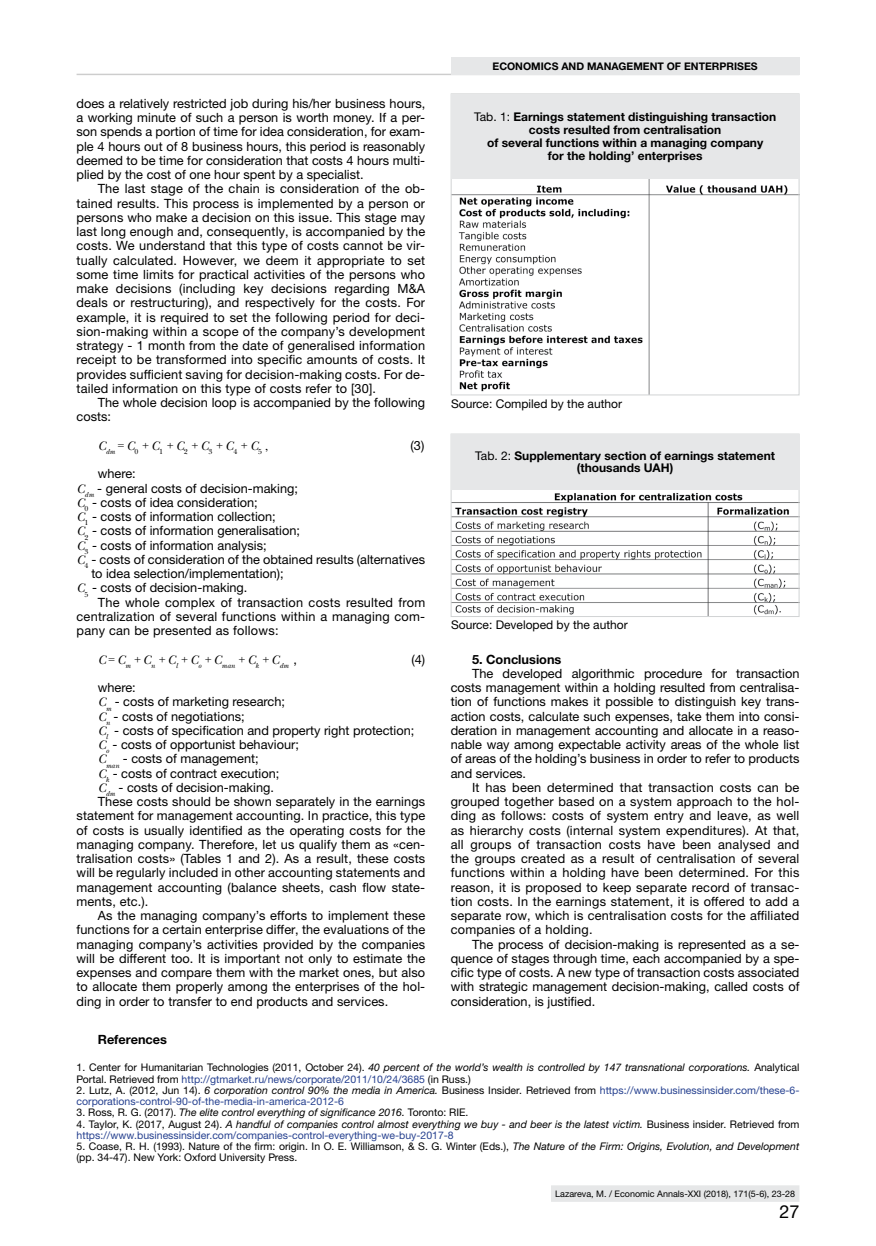
<style>
.page{position:relative;width:876px;height:1246px;background:#fff}
.page>*{position:absolute;margin:0;border:0;box-sizing:border-box;transform-origin:0 0}
.Литература_англ_2016{font:18px "Helvetica Neue LTW1 G";color:#000}
.Абзац_англ_2016{font:12.75px/14.2px "Helvetica Neue LTW1 G";color:#000;text-align:justify}
.Список{font:12.75px/14.2px "Helvetica Neue LTW1 G";color:#000}
.Абзац_англ_2016-2{font:italic 12.75px "New Baskerville C";color:#000}
.Абзац_англ_2016-3{font:700 12.75px "Helvetica Neue LTW1 G";color:#000}
.Таблицы_шапка{font:700 12px/12.8px "Helvetica Neue LTW1 G";color:#000;text-align:center}
.Таблицы__рисунки__по{font:12px "Helvetica Neue LTW1 G";color:#000}
.Литература_англ_2016-2{font:10.5px/11.2px "Helvetica Neue LTW1 G";color:#25408f}
.Литература_англ_2016-3{font:10.5px/11.2px "Helvetica Neue LTW1 G";color:#000}
.Литература_англ_2016-4{font:italic 10.5px "Helvetica Neue LTW1 G";color:#000}
.t1{font:700 10.5px "Helvetica Neue LTW1 G";color:#000}
.Колонтитулы{font:9px "Helvetica Neue LTW1 G";color:#000}
.s1{font-style:normal}
.s2{font-family:"New Baskerville C";font-style:italic}
.s3{font-family:"Helvetica Neue LTW1 G";font-style:normal}
.s4{font-weight:400}
.s5{font-style:italic}
.s6{color:#25408f}
.s7{color:#000}
.s8{font-style:italic;color:#000}
</style>
<div class="page">
<hr style="left:77px;top:74px;width:722px;height:1px;background:#000">
<div style="left:451px;top:57px;width:348px;height:17px;background:#e6e7e8"></div>
<div style="left:551px;top:1185px;width:248px;height:17px;background:#e6e7e8"></div>
<img style="left:453px;top:178px;width:344px;height:215px">
<div style="left:451px;top:94px;width:348px;height:84px;background:#e6e7e8"></div>
<img style="left:453px;top:489px;width:344px;height:126px">
<div style="left:451px;top:434px;width:348px;height:55px;background:#e6e7e8"></div>
<p class="Абзац_англ_2016" style="left:77px;top:96px;width:350px">does a relatively restricted job during his/her business hours, a working minute of such a person is worth money. If a per&shy;son spends a portion of time for idea consideration, for exam&shy;ple 4 hours out of 8 business hours, this period is reasonably deemed to be time for consideration that costs 4 hours multi&shy;plied by the cost of one hour spent by a specialist.</p>
<p class="Абзац_англ_2016" style="left:77px;top:182px;width:350px;text-indent:21px">The last stage of the chain is consideration of the ob&shy;tained results. This process is implemented by a person or persons who make a decision on this issue. This stage may last long enough and, consequently, is accompanied by the costs. We understand that this type of costs cannot be vir&shy;tually calculated. However, we deem it appropriate to set some time limits for practical activities of the persons who make decisions (including key decisions regarding M&amp;A deals or restructuring), and respectively for the costs. For example, it is required to set the following period for deci&shy;sion-making within a scope of the company’s development strategy - 1 month from the date of generalised information receipt to be transformed into specific amounts of costs. It provides sufficient saving for decision-making costs. For de&shy;tailed information on this type of costs refer to [30].</p>
<p class="Абзац_англ_2016" style="left:77px;top:395px;width:350px;text-indent:21px">The whole decision loop is accompanied by the following costs:</p>
<p class="Абзац_англ_2016-2" style="left:98px;top:438px;width:172px">C<sub>dm</sub> = C<sub>0</sub> + C<sub>1</sub> + C<sub>2</sub> + C<sub>3</sub> + C<sub>4</sub> + C<sub>5</sub> <span class="s1">,</span></p>
<p class="Абзац_англ_2016" style="left:411px;top:438px;width:15px">(3)</p>
<p class="Абзац_англ_2016" style="left:98px;top:467px;width:40px">where:</p>
<p class="Список" style="left:77px;top:481px;width:223px"><span class="s2">C</span><sub>dm</sub> - general costs of decision-making;</p>
<p class="Список" style="left:77px;top:495px;width:183px"><span class="s2">C</span><sub>0</sub> - costs of idea consideration;</p>
<p class="Список" style="left:77px;top:509px;width:201px"><span class="s2">C</span><sub>1</sub> - costs of information collection;</p>
<p class="Список" style="left:77px;top:524px;width:225px"><span class="s2">C</span><sub>2</sub> - costs of information generalisation;</p>
<p class="Список" style="left:77px;top:538px;width:192px"><span class="s2">C</span><sub>3</sub> - costs of information analysis;</p>
<p class="Список" style="left:91px;top:552px;width:335px;text-indent:-15px"><span class="s2">C</span><sub>4</sub> - costs of consideration of the obtained results (alternatives to idea selection/implementation);</p>
<p class="Список" style="left:77px;top:581px;width:172px"><span class="s2">C</span><sub>5</sub> - costs of decision-making.</p>
<p class="Абзац_англ_2016" style="left:77px;top:595px;width:350px;text-indent:21px">The whole complex of transaction costs resulted from centralization of several functions within a managing com&shy;pany can be presented as follows:</p>
<p class="Абзац_англ_2016-2" style="left:98px;top:652px;width:201px">C= C<sub>m</sub> + C<sub>n</sub> + C<sub>l</sub> + C<sub>o</sub> + C<sub>man</sub> + C<sub>k</sub> + C<sub>dm</sub> <span class="s3">,</span></p>
<p class="Абзац_англ_2016" style="left:411px;top:652px;width:15px">(4)</p>
<p class="Абзац_англ_2016" style="left:98px;top:680px;width:40px">where:</p>
<p class="Абзац_англ_2016" style="left:98px;top:695px;width:189px"><span class="s2">C</span><sub>m</sub> - costs of marketing research;</p>
<p class="Абзац_англ_2016" style="left:98px;top:709px;width:148px"><span class="s2">C</span><sub>n</sub> - costs of negotiations;</p>
<p class="Абзац_англ_2016" style="left:98px;top:723px;width:318px"><span class="s2">C</span><sub>l</sub> - costs of specification and property right protection;</p>
<p class="Абзац_англ_2016" style="left:98px;top:737px;width:203px"><span class="s2">C</span><sub>o</sub> - costs of opportunist behaviour;</p>
<p class="Абзац_англ_2016" style="left:98px;top:752px;width:162px"><span class="s2">C</span><sub>man</sub> - costs of management;</p>
<p class="Абзац_англ_2016" style="left:98px;top:766px;width:183px"><span class="s2">C</span><sub>k</sub> - costs of contract execution;</p>
<p class="Абзац_англ_2016" style="left:98px;top:780px;width:178px"><span class="s2">C</span><sub>dm</sub> - costs of decision-making.</p>
<p class="Абзац_англ_2016" style="left:77px;top:794px;width:350px;text-indent:21px">These costs should be shown separately in the earnings statement for management accounting. In practice, this type of costs is usually identified as the operating costs for the managing company. Therefore, let us qualify them as «cen&shy;tralisation costs» (Tables 1 and 2). As a result, these costs will be regularly included in other accounting statements and management accounting (balance sheets, cash flow state&shy;ments, etc.).</p>
<p class="Абзац_англ_2016" style="left:77px;top:908px;width:350px;text-indent:21px">As the managing company’s efforts to implement these functions for a certain enterprise differ, the evaluations of the managing company’s activities provided by the companies will be different too. It is important not only to estimate the expenses and compare them with the market ones, but also to allocate them properly among the enterprises of the hol&shy;ding in order to transfer to end products and services.</p>
<p class="t1" style="left:493px;top:59px;width:267px">ECONOMICS AND MANAGEMENT OF ENTERPRISES</p>
<p class="Таблицы_шапка" style="left:474px;top:111px;width:304px"><span class="s4">Tab. 1:</span> Earnings statement distinguishing transaction</p>
<p class="Таблицы_шапка" style="left:529px;top:123px;width:194px">costs resulted from centralisation</p>
<p class="Таблицы_шапка" style="left:487px;top:136px;width:278px">of several functions within a managing company</p>
<p class="Таблицы_шапка" style="left:548px;top:149px;width:156px">for the holding’ enterprises</p>
<p class="Таблицы__рисунки__по" style="left:451px;top:396px;width:172px">Source: Compiled by the author</p>
<p class="Таблицы_шапка" style="left:475px;top:449px;width:301px"><span class="s4">Tab. 2:</span> Supplementary section of earnings statement (thousands UAH)</p>
<p class="Таблицы__рисунки__по" style="left:451px;top:618px;width:178px">Source: Developed by the author</p>
<p class="Абзац_англ_2016-3" style="left:472px;top:651px;width:91px">5. Conclusions</p>
<p class="Абзац_англ_2016" style="left:451px;top:666px;width:350px;text-indent:21px">The developed algorithmic procedure for transaction costs management within a holding resulted from centralisa&shy;tion of functions makes it possible to distinguish key trans&shy;action costs, calculate such expenses, take them into consi&shy;deration in management accounting and allocate in a reaso&shy;nable way among expectable activity areas of the whole list of areas of the holding’s business in order to refer to products and services.</p>
<p class="Абзац_англ_2016" style="left:451px;top:780px;width:350px;text-indent:21px">It has been determined that transaction costs can be grouped together based on a system approach to the hol&shy;ding as follows: costs of system entry and leave, as well as hierarchy costs (internal system expenditures). At that, all groups of transaction costs have been analysed and the groups created as a result of centralisation of several functions within a holding have been determined. For this reason, it is proposed to keep separate record of transac&shy;tion costs. In the earnings statement, it is offered to add a separate row, which is centralisation costs for the affiliated companies of a holding.</p>
<p class="Абзац_англ_2016" style="left:451px;top:937px;width:350px;text-indent:21px">The process of decision-making is represented as a se&shy;quence of stages through time, each accompanied by a spe&shy;cific type of costs. A new type of transaction costs associated with strategic management decision-making, called costs of consideration, is justified.</p>
<p class="Абзац_англ_2016-3" style="left:98px;top:1031px;width:71px">References</p>
<p class="Литература_англ_2016-3" style="left:77px;top:1062px;width:724px">1. Center for Humanitarian Technologies (2011, October 24). <span class="s5">40 percent of the world’s wealth is controlled by 147 transnational corporations.</span> Analytical<br>Portal. Retrieved from <span class="s6">http://gtmarket.ru/news/corporate/2011/10/24/3685</span> (in Russ.)</p>
<p class="Литература_англ_2016-2" style="left:77px;top:1084px;width:724px"><span class="s7">2. Lutz, A. (2012, Jun 14).</span> <span class="s8">6 corporation control 90% the media in America.</span> <span class="s7">Business Insider. Retrieved from</span> https://www.businessinsider.com/these-6- corporations-control-90-of-the-media-in-america-2012-6</p>
<p class="Литература_англ_2016-4" style="left:77px;top:1106px;width:393px"><span class="s1">3. Ross, R. G. (2017).</span> The elite control everything of significance 2016. <span class="s1">Toronto: RIE.</span></p>
<p class="Литература_англ_2016-2" style="left:77px;top:1118px;width:724px"><span class="s7">4. Taylor, K. (2017, August 24).</span> <span class="s8">A handful of companies control almost everything we buy - and beer is the latest victim.</span> <span class="s7">Business insider. Retrieved from </span>https://www.businessinsider.com/companies-control-everything-we-buy-2017-8</p>
<p class="Литература_англ_2016-3" style="left:77px;top:1140px;width:724px">5. Coase, R. H. (1993). Nature of the firm: origin. In O. E. Williamson, &amp; S. G. Winter (Eds.), <span class="s5">The Nature of the Firm: Origins, Evolution, and Development </span>(pp. 34-47). New York: Oxford University Press.</p>
<p class="Колонтитулы" style="left:555px;top:1188px;width:241px">Lazareva, M. / Economic Annals-XXI (2018), 171(5-6), 23-28</p>
<p class="Литература_англ_2016" style="left:779px;top:1200px;width:22px">27</p>
</div>
